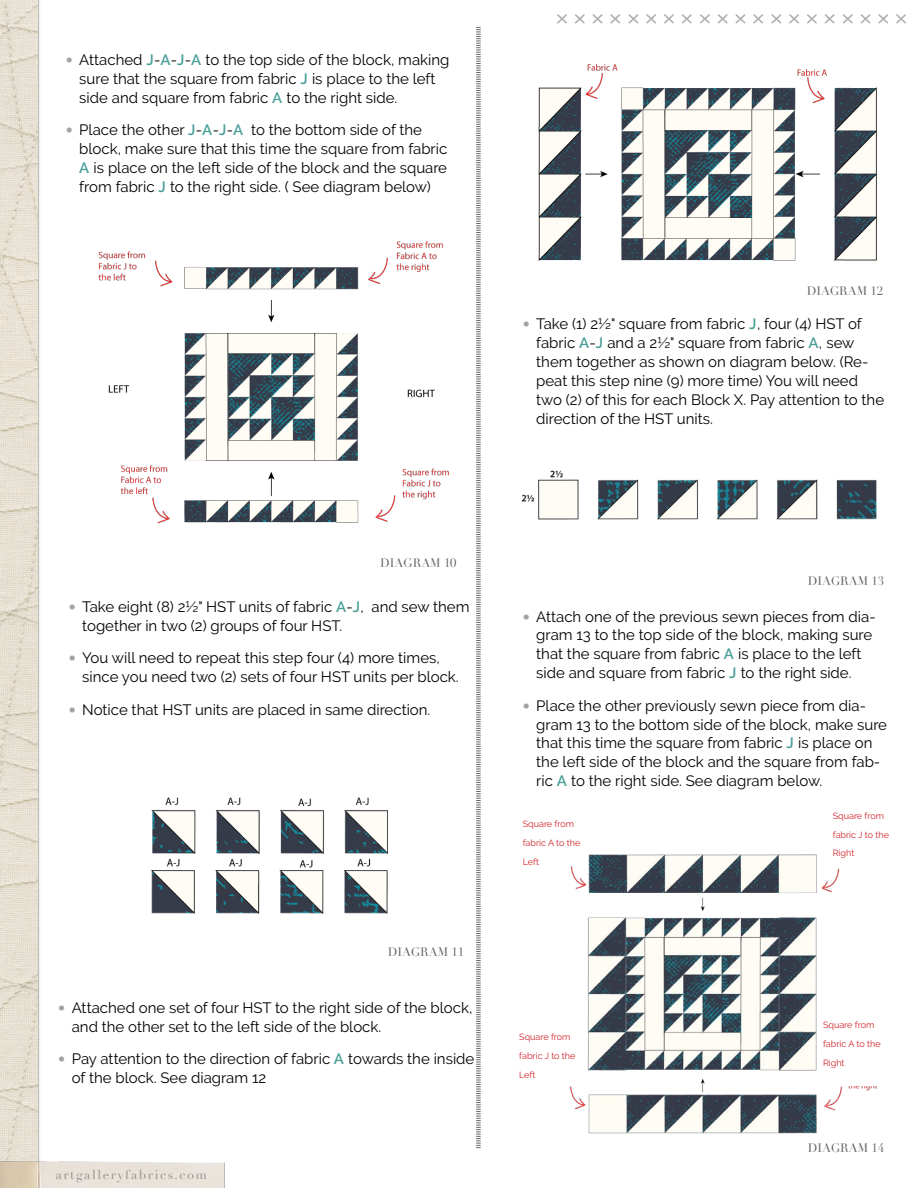
<style>
.page{position:relative;width:918px;height:1188px;background:#fff}
.page>*{position:absolute;margin:0;border:0;box-sizing:border-box;transform-origin:0 0}
.t1{font:15px/18.9px "Raleway";color:#000}
.t2{font:12.75px "Didot";letter-spacing:.125em;color:#939494}
.t3{font:12px "Didot";color:#636466}
.t4{font:9px/18.9px "Raleway";color:#d2232a}
.s1{font-family:"Didot";font-size:14.1px;color:#a2a3a3}
.s2{font-weight:600;color:#499e98}
</style>
<div class="page">
<img style="left:0;top:0;width:40px;height:1154px">
<svg style="left:476px;top:27px;width:5px;height:1121px"></svg>
<img style="left:0;top:1154px;width:225px;height:34px">
<svg style="left:557px;top:14px;width:349px;height:10px"></svg>
<img style="left:98px;top:241px;width:351px;height:283px">
<img style="left:151px;top:797px;width:237px;height:117px">
<img style="left:538px;top:63px;width:339px;height:198px">
<img style="left:521px;top:470px;width:356px;height:50px">
<img style="left:570px;top:854px;width:308px;height:280px">
<div style="left:537px;top:1041px;width:49px;height:45px;background:#fff"></div>
<div style="left:841px;top:1041px;width:49px;height:45px;background:#fff"></div>
<div style="left:842px;top:848px;width:49px;height:44px;background:#fff"></div>
<p class="t1" style="left:79px;top:50px;width:372px;text-indent:-14px"><span class="s1">•</span> Attached <span class="s2">J</span>-<span class="s2">A</span>-<span class="s2">J</span>-<span class="s2">A</span> to the top side of the block, making sure that the square from fabric <span class="s2">J</span> is place to the left side and square from fabric <span class="s2">A</span> to the right side.</p>
<p class="t1" style="left:79px;top:120px;width:370px;text-indent:-14px"><span class="s1">•</span> Place the other <span class="s2">J</span>-<span class="s2">A</span>-<span class="s2">J</span>-<span class="s2">A</span> to the bottom side of the block, make sure that this time the square from fabric <span class="s2">A</span> is place on the left side of the block and the square from fabric <span class="s2">J</span> to the right side. ( See diagram below)</p>
<p class="t3" style="left:807px;top:284px;width:78px">DIAGRAM 12</p>
<p class="t1" style="left:536px;top:314px;width:349px;text-indent:-14px"><span class="s1">•</span> Take (1) 2½" square from fabric <span class="s2">J</span>, four (4) HST of fabric <span class="s2">A</span>-<span class="s2">J</span> and a 2½" square from fabric <span class="s2">A</span>, sew them together as shown on diagram below. (Re&shy;peat this step nine (9) more time) You will need two (2) of this for each Block X. Pay attention to the direction of the HST units.</p>
<p class="t3" style="left:380px;top:555px;width:78px">DIAGRAM 10</p>
<p class="t1" style="left:82px;top:597px;width:389px;text-indent:-14px"><span class="s1">•</span> Take eight (8) 2½" HST units of fabric <span class="s2">A</span>-<span class="s2">J</span>, and sew them together in two (2) groups of four HST.</p>
<p class="t1" style="left:82px;top:648px;width:378px;text-indent:-14px"><span class="s1">•</span> You will need to repeat this step four (4) more times, since you need two (2) sets of four HST units per block.</p>
<p class="t1" style="left:69px;top:700px;width:363px"><span class="s1">•</span> Notice that HST units are placed in same direction.</p>
<p class="t3" style="left:388px;top:945px;width:78px">DIAGRAM 11</p>
<p class="t1" style="left:72px;top:998px;width:402px;text-indent:-14px"><span class="s1">•</span> Attached one set of four HST to the right side of the block, and the other set to the left side of the block.</p>
<p class="t1" style="left:72px;top:1050px;width:404px;text-indent:-14px"><span class="s1">•</span> Pay attention to the direction of fabric <span class="s2">A</span> towards the inside of the block. See diagram 12</p>
<p class="t2" style="left:56px;top:1167px;width:153px">artgalleryfabrics.com</p>
<p class="t3" style="left:808px;top:573px;width:78px">DIAGRAM 13</p>
<p class="t1" style="left:536px;top:607px;width:341px;text-indent:-14px"><span class="s1">•</span> Attach one of the previous sewn pieces from dia&shy;gram 13 to the top side of the block, making sure that the square from fabric <span class="s2">A</span> is place to the left side and square from fabric <span class="s2">J</span> to the right side.</p>
<p class="t1" style="left:536px;top:696px;width:352px;text-indent:-14px"><span class="s1">•</span> Place the other previously sewn piece from dia&shy;gram 13 to the bottom side of the block, make sure that this time the square from fabric <span class="s2">J</span> is place on the left side of the block and the square from fab&shy;ric <span class="s2">A</span> to the right side. See diagram below.</p>
<p class="t4" style="left:523px;top:814px;width:59px">Square from fabric A to the<br>Left</p>
<p class="t4" style="left:519px;top:1027px;width:58px">Square from fabric J to the<br>Left</p>
<p class="t4" style="left:833px;top:806px;width:58px">Square from fabric J to the<br>Right</p>
<p class="t4" style="left:823px;top:1016px;width:59px">Square from fabric A to the<br>Right</p>
<p class="t3" style="left:808px;top:1140px;width:78px">DIAGRAM 14</p>
</div>
